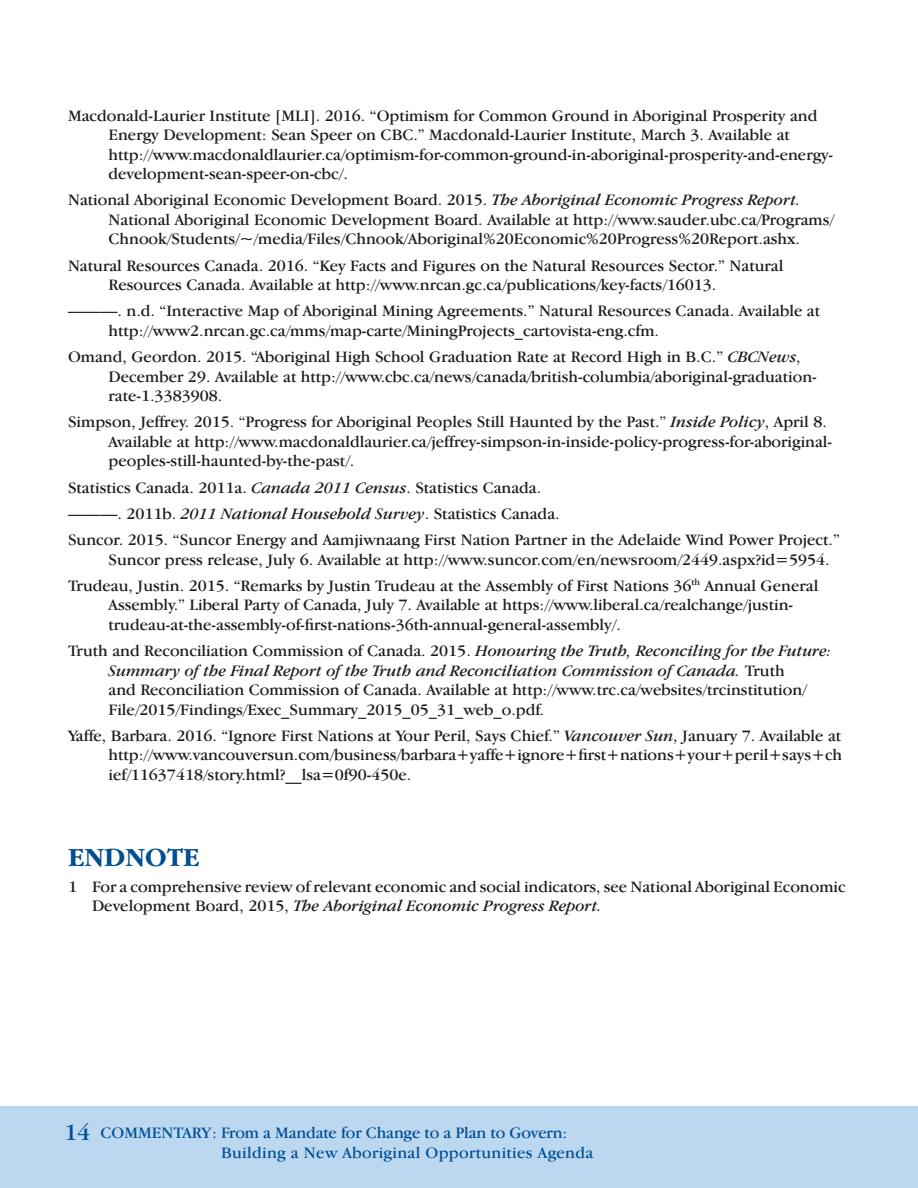
<style>
.page{position:relative;width:918px;height:1188px;background:#fff}
.page>*{position:absolute;margin:0;border:0;box-sizing:border-box;transform-origin:0 0}
.t1{font:700 27px "Garamond IT Cby BT";color:#004e93}
.t2{font:24px "Garamond IT Cby BT";color:#004e93}
.t3{font:16.5px/19.5px "Garamond IT Cby BT";color:#1c1c1a}
.t4{font:16.5px/19.5px "Garamond IT Cby BT";letter-spacing:.01em;color:#004e93}
.s1{font-style:italic}
</style>
<div class="page">
<div style="left:0;top:1106px;width:918px;height:82px;background:#bcd7f0"></div>
<p class="t3" style="left:109px;top:105px;width:726px;text-indent:-41px">Macdonald-Laurier Institute [MLI]. 2016. “Optimism for Common Ground in Aboriginal Prosperity and Energy Development: Sean Speer on CBC.” Macdonald-Laurier Institute, March 3. Available at http://www.macdonaldlaurier.ca/optimism-for-common-ground-in-aboriginal-prosperity-and-energy&shy;development-sean-speer-on-cbc/.</p>
<p class="t3" style="left:109px;top:190px;width:727px;text-indent:-40px">National Aboriginal Economic Development Board. 2015. <span class="s1">The Aboriginal Economic Progress Report.<br></span>National Aboriginal Economic Development Board. Available at http://www.sauder.ubc.ca/Programs/<br>Chnook/Students/~/media/Files/Chnook/Aboriginal%20Economic%20Progress%20Report.ashx.</p>
<p class="t3" style="left:109px;top:255px;width:676px;text-indent:-41px">Natural Resources Canada. 2016. “Key Facts and Figures on the Natural Resources Sector.” Natural<br>Resources Canada. Available at http://www.nrcan.gc.ca/publications/key-facts/16013.</p>
<p class="t3" style="left:109px;top:301px;width:713px;text-indent:-41px">———. n.d. “Interactive Map of Aboriginal Mining Agreements.” Natural Resources Canada. Available at http://www2.nrcan.gc.ca/mms/map-carte/MiningProjects_cartovista-eng.cfm.</p>
<p class="t3" style="left:109px;top:347px;width:710px;text-indent:-41px">Omand, Geordon. 2015. “Aboriginal High School Graduation Rate at Record High in B.C.” <span class="s1">CBCNews</span>,<br>December 29. Available at http://www.cbc.ca/news/canada/british-columbia/aboriginal-graduation&shy;rate-1.3383908.</p>
<p class="t3" style="left:109px;top:412px;width:725px;text-indent:-41px">Simpson, Jeffrey. 2015. “Progress for Aboriginal Peoples Still Haunted by the Past.” <span class="s1">Inside Policy</span>, April 8.<br>Available at http://www.macdonaldlaurier.ca/jeffrey-simpson-in-inside-policy-progress-for-aboriginal&shy;peoples-still-haunted-by-the-past/.</p>
<p class="t3" style="left:68px;top:474px;width:773px;line-height:26.2px">Statistics Canada. 2011a. <span class="s1">Canada 2011 Census</span>. Statistics Canada.<br>———. 2011b. <span class="s1">2011 National Household Survey</span>. Statistics Canada.<br>Suncor. 2015. “Suncor Energy and Aamjiwnaang First Nation Partner in the Adelaide Wind Power Project.”</p>
<p class="t3" style="left:68px;top:546px;width:763px;line-height:26.2px;text-indent:41px">Suncor press release, July 6. Available at http://www.suncor.com/en/newsroom/2449.aspx?id=5954.<br>Trudeau, Justin. 2015. “Remarks by Justin Trudeau at the Assembly of First Nations 36<sup>th</sup> Annual General</p>
<p class="t3" style="left:109px;top:595px;width:686px">Assembly.” Liberal Party of Canada, July 7. Available at https://www.liberal.ca/realchange/justin&shy;trudeau-at-the-assembly-of-first-nations-36th-annual-general-assembly/.</p>
<p class="t3" style="left:109px;top:641px;width:725px;text-indent:-41px">Truth and Reconciliation Commission of Canada. 2015. <span class="s1">Honouring the Truth, Reconciling for the Future:<br>Summary of the Final Report of the Truth and Reconciliation Commission of Canada.</span> Truth<br>and Reconciliation Commission of Canada. Available at http://www.trc.ca/websites/trcinstitution/ File/2015/Findings/Exec_Summary_2015_05_31_web_o.pdf.</p>
<p class="t3" style="left:109px;top:726px;width:735px;text-align:justify;text-indent:-40px">Yaffe, Barbara. 2016. “Ignore First Nations at Your Peril, Says Chief.” <span class="s1">Vancouver Sun</span>, January 7. Available at http://www.vancouversun.com/business/barbara+yaffe+ignore+first+nations+your+peril+says+ch ief/11637418/story.html?__lsa=0f90-450e.</p>
<h1 class="t1" style="left:68px;top:842px;width:133px">ENDNOTE</h1>
<p class="t3" style="left:92px;top:876px;width:755px;text-indent:-24px">1 For a comprehensive review of relevant economic and social indicators, see National Aboriginal Economic<br>Development Board, 2015, <span class="s1">The Aboriginal Economic Progress Report.</span></p>
<h2 class="t2" style="left:64px;top:1118px;width:28px">14</h2>
<p class="t4" style="left:221px;top:1123px;width:374px;text-indent:-121px">COMMENTARY: From a Mandate for Change to a Plan to Govern:<br>Building a New Aboriginal Opportunities Agenda</p>
</div>
